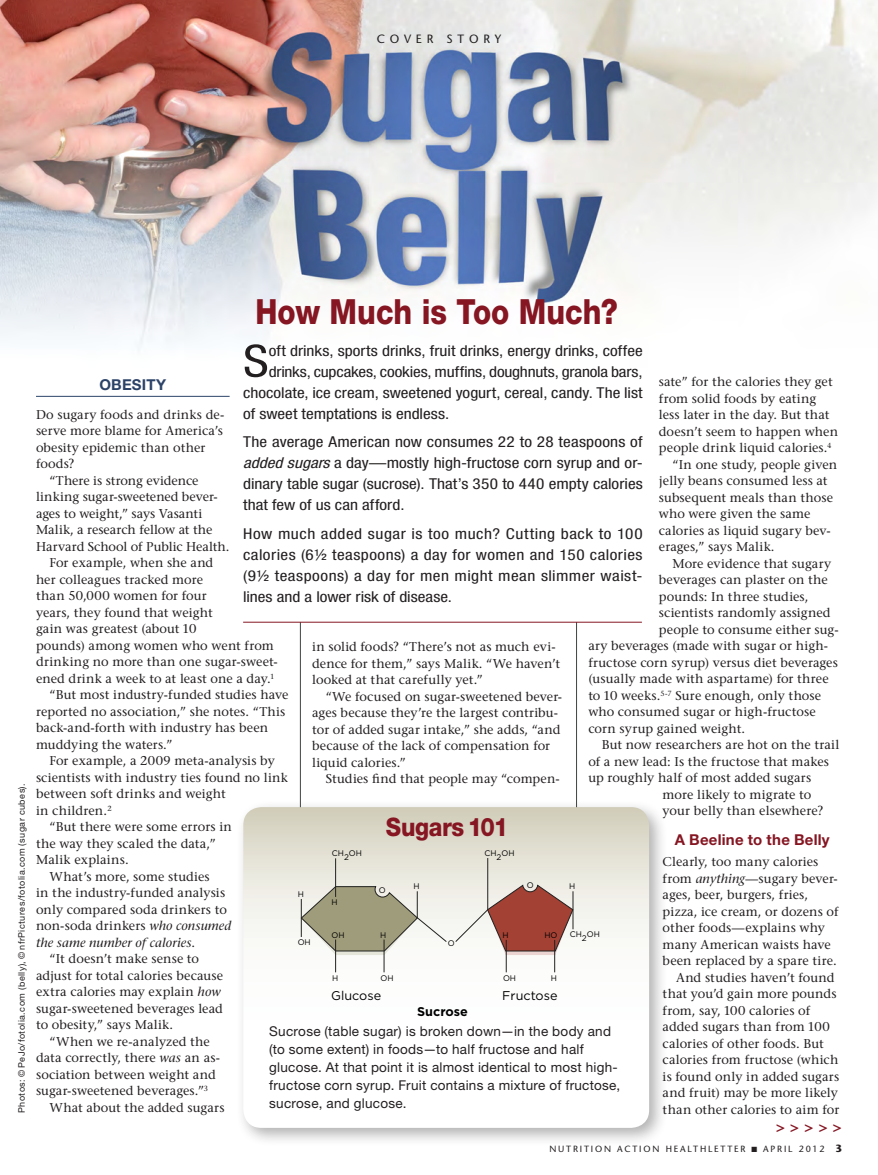
<style>
.page{position:relative;width:878px;height:1175px;background:#fff}
.page>*{position:absolute;margin:0;border:0;box-sizing:border-box;transform-origin:0 0}
.CS_Intro__3{font:condensed 44.4px "Helvetica Neue LT Std";color:#231f20;scale:1.15 1}
.CS_BIG_BOX_HEAD{font:800 34.8px "Helvetica Neue LT Std";color:#851622;scale:.86 1}
.CS_BOX_HEAD_1{font:800 25.5px "Helvetica Neue LT Std";letter-spacing:-.015em;color:#851622;scale:.9 1}
.CS_Intro__3-2{font:condensed 15px/21px "Helvetica Neue LT Std";color:#231f20;text-align:justify;scale:1.15 1}
.CS_Subhead_2{font:700 15px "Helvetica Neue LT Std";letter-spacing:.015em;color:#851622}
.CS_Subhead{font:700 15px "Helvetica Neue LT Std";letter-spacing:.015em;color:#2c4368}
.CS_Body_2{font:700 15px "Stone Sans Std";color:#851622}
.CS_Box_2{font:13.5px/18px "Helvetica Neue LT Std";letter-spacing:.02em;color:#231f20}
.Body_2_CS{font:500 12.75px/16.5px "Stone Serif Std";letter-spacing:.005em;color:#231f20}
.body_1{font:500 12.75px/16.5px "Stone Serif Std";letter-spacing:.01em;color:#231f20}
.t1{font:12.6px "Gotham HTF";color:#000}
.t2{font:700 12.6px "Gotham HTF";color:#000}
.t3{font:500 12px "Stone Sans Std";letter-spacing:.4em;color:#231f20}
.CS_credit{font:9px "Helvetica Neue LT Std";letter-spacing:.05em;color:#231f20}
.t4{font:500 9px "Stone Sans Std";letter-spacing:.2em;color:#231f20}
.t5{font:8.1px "Gotham HTF";color:#000}
.s1{font-style:italic}
.s2{font-weight:700;font-size:10.5px}
</style>
<div class="page">
<img style="left:0;top:0;width:878px;height:350px">
<hr style="left:576px;top:622px;width:1px;height:482px;background:#414243">
<hr style="left:300px;top:622px;width:1px;height:483px;background:#414243">
<hr style="left:36px;top:396px;width:194px;height:1px;background:#2c4368">
<hr style="left:243px;top:622px;width:399px;height:1px;background:#851622">
<div style="left:236px;top:799px;width:432px;height:348px;background:#231f20;opacity:.35"></div>
<svg style="left:243px;top:807px;width:406px;height:320px"></svg>
<hr style="left:487px;top:858px;width:1px;height:51px;background:#212120">
<hr style="left:335px;top:858px;width:1px;height:39px;background:#212120">
<hr style="left:335px;top:939px;width:1px;height:33px;background:#212120">
<hr style="left:383px;top:939px;width:1px;height:33px;background:#212120">
<hr style="left:506px;top:939px;width:1px;height:33px;background:#212120">
<hr style="left:554px;top:939px;width:1px;height:33px;background:#212120">
<svg style="left:300px;top:886px;width:147px;height:69px"></svg>
<svg style="left:454px;top:884px;width:119px;height:71px"></svg>
<p class="t3" style="left:376px;top:32px;width:126px">COVER STORY</p>
<p class="CS_credit" style="left:16px;top:1112px;width:331px;rotate:-90deg">Photos: © PeJo/fotolia.com (belly), © nfrPictures/fotolia.com (sugar cubes).</p>
<p class="CS_BIG_BOX_HEAD" style="left:255px;top:291px;width:423px">How Much is Too Much?</p>
<p class="CS_Intro__3" style="left:243px;top:335px;width:24px">S</p>
<p class="CS_Intro__3-2" style="left:269px;top:340px;width:327px">oft drinks, sports drinks, fruit drinks, energy drinks, coffee</p>
<p class="CS_Intro__3-2" style="left:269px;top:361px;width:326px">drinks, cupcakes, cookies, muffins, doughnuts, granola bars,</p>
<p class="CS_Intro__3-2" style="left:243px;top:382px;width:349px">chocolate, ice cream, sweetened yogurt, cereal, candy. The list</p>
<p class="CS_Intro__3-2" style="left:243px;top:403px;width:181px">of sweet temptations is endless.</p>
<p class="CS_Intro__3-2" style="left:243px;top:431px;width:349px">The average American now consumes 22 to 28 teaspoons of <span class="s1">added sugars</span> a day—mostly high-fructose corn syrup and or&shy;dinary table sugar (sucrose). That’s 350 to 440 empty calories that few of us can afford.</p>
<p class="CS_Intro__3-2" style="left:243px;top:523px;width:349px">How much added sugar is too much? Cutting back to 100 calories (6½ teaspoons) a day for women and 150 calories (9½ teaspoons) a day for men might mean slimmer waist&shy;lines and a lower risk of disease.</p>
<p class="Body_2_CS" style="left:659px;top:373px;width:181px">sate” for the calories they get from solid foods by eating less later in the day. But that doesn’t seem to happen when people drink liquid calories.<sup>4</sup></p>
<p class="Body_2_CS" style="left:659px;top:456px;width:180px;text-indent:14px">“In one study, people given jelly beans consumed less at subsequent meals than those who were given the same calories as liquid sugary bev&shy;erages,” says Malik.</p>
<p class="Body_2_CS" style="left:672px;top:555px;width:160px">More evidence that sugary</p>
<p class="Body_2_CS" style="left:659px;top:571px;width:170px">beverages can plaster on the</p>
<p class="Body_2_CS" style="left:659px;top:588px;width:151px">pounds: In three studies,</p>
<p class="Body_2_CS" style="left:659px;top:604px;width:173px">scientists randomly assigned</p>
<p class="Body_2_CS" style="left:659px;top:621px;width:181px">people to consume either sug-</p>
<p class="Body_2_CS" style="left:588px;top:637px;width:241px">ary beverages (made with sugar or high-</p>
<p class="Body_2_CS" style="left:588px;top:654px;width:251px">fructose corn syrup) versus diet beverages</p>
<p class="Body_2_CS" style="left:588px;top:670px;width:242px">(usually made with aspartame) for three</p>
<p class="Body_2_CS" style="left:588px;top:687px;width:234px">to 10 weeks.<sup>5-7</sup> Sure enough, only those</p>
<p class="Body_2_CS" style="left:588px;top:703px;width:229px">who consumed sugar or high-fructose</p>
<p class="Body_2_CS" style="left:588px;top:720px;width:158px">corn syrup gained weight.</p>
<p class="Body_2_CS" style="left:602px;top:736px;width:239px">But now researchers are hot on the trail</p>
<p class="Body_2_CS" style="left:588px;top:753px;width:242px">of a new lead: Is the fructose that makes</p>
<p class="Body_2_CS" style="left:588px;top:769px;width:224px">up roughly half of most added sugars</p>
<p class="Body_2_CS" style="left:662px;top:786px;width:150px">more likely to migrate to</p>
<p class="Body_2_CS" style="left:662px;top:802px;width:162px">your belly than elsewhere?</p>
<p class="CS_Subhead_2" style="left:674px;top:830px;width:156px">A Beeline to the Belly</p>
<p class="body_1" style="left:662px;top:853px;width:177px">Clearly, too many calories from <span class="s1">anything</span>—sugary bever&shy;ages, beer, burgers, fries, pizza, ice cream, or dozens of other foods—explains why many American waists have been replaced by a spare tire.</p>
<p class="Body_2_CS" style="left:662px;top:969px;width:178px;text-indent:14px">And studies haven’t found that you’d gain more pounds from, say, 100 calories of added sugars than from 100 calories of other foods. But calories from fructose (which is found only in added sugars and fruit) may be more likely than other calories to aim for</p>
<p class="CS_Subhead" style="left:99px;top:375px;width:68px">OBESITY</p>
<p class="body_1" style="left:36px;top:406px;width:190px">Do sugary foods and drinks de&shy;serve more blame for America’s obesity epidemic than other foods?</p>
<p class="Body_2_CS" style="left:36px;top:472px;width:195px;text-indent:14px">“There is strong evidence linking sugar-sweetened bever&shy;ages to weight,” says Vasanti<br>Malik, a research fellow at the<br>Harvard School of Public Health.</p>
<p class="Body_2_CS" style="left:36px;top:554px;width:243px;text-indent:14px">For example, when she and<br>her colleagues tracked more<br>than 50,000 women for four<br>years, they found that weight<br>gain was greatest (about 10<br>pounds) among women who went from drinking no more than one sugar-sweet&shy;ened drink a week to at least one a day.<sup>1</sup></p>
<p class="Body_2_CS" style="left:36px;top:686px;width:254px;text-indent:14px">“But most industry-funded studies have reported no association,” she notes. “This back-and-forth with industry has been muddying the waters.”</p>
<p class="Body_2_CS" style="left:36px;top:752px;width:253px;text-indent:14px">For example, a 2009 meta-analysis by scientists with industry ties found no link between soft drinks and weight<br>in children.<sup>2</sup></p>
<p class="Body_2_CS" style="left:36px;top:818px;width:197px;text-indent:14px">“But there were some errors in the way they scaled the data,”<br>Malik explains.</p>
<p class="Body_2_CS" style="left:36px;top:868px;width:197px;text-indent:14px">What’s more, some studies<br>in the industry-funded analysis only compared soda drinkers to non-soda drinkers <span class="s1">who consumed the same number of calories</span>.</p>
<p class="Body_2_CS" style="left:36px;top:950px;width:188px;text-indent:14px">“It doesn’t make sense to adjust for total calories because extra calories may explain <span class="s1">how </span>sugar-sweetened beverages lead to obesity,” says Malik.</p>
<p class="Body_2_CS" style="left:36px;top:1033px;width:185px;text-indent:14px">“When we re-analyzed the data correctly, there <span class="s1">was</span> an as&shy;sociation between weight and sugar-sweetened beverages.”<sup>3</sup></p>
<p class="Body_2_CS" style="left:50px;top:1099px;width:176px">What about the added sugars</p>
<p class="Body_2_CS" style="left:312px;top:638px;width:249px">in solid foods? “There’s not as much evi&shy;dence for them,” says Malik. “We haven’t looked at that carefully yet.”</p>
<p class="Body_2_CS" style="left:312px;top:688px;width:251px;text-indent:13px">“We focused on sugar-sweetened bever&shy;ages because they’re the largest contribu&shy;tor of added sugar intake,” she adds, “and because of the lack of compensation for liquid calories.”</p>
<p class="Body_2_CS" style="left:326px;top:770px;width:235px">Studies find that people may “compen-</p>
<p class="CS_BOX_HEAD_1" style="left:386px;top:811px;width:137px">Sugars 101</p>
<p class="t5" style="left:484px;top:848px;width:32px">CH2OH</p>
<p class="t5" style="left:332px;top:848px;width:32px">CH2OH</p>
<p class="t5" style="left:526px;top:881px;width:8px">O</p>
<p class="t5" style="left:413px;top:881px;width:8px">H</p>
<p class="t5" style="left:569px;top:881px;width:8px">H</p>
<p class="t5" style="left:379px;top:885px;width:8px">O</p>
<p class="t5" style="left:298px;top:889px;width:8px">H</p>
<p class="t5" style="left:331px;top:897px;width:8px">H</p>
<p class="t5" style="left:569px;top:929px;width:32px">CH2OH</p>
<p class="t5" style="left:331px;top:930px;width:15px">OH</p>
<p class="t5" style="left:380px;top:930px;width:8px">H</p>
<p class="t5" style="left:502px;top:930px;width:8px">H</p>
<p class="t5" style="left:544px;top:930px;width:15px">HO</p>
<p class="t5" style="left:298px;top:937px;width:15px">OH</p>
<p class="t5" style="left:447px;top:938px;width:8px">O</p>
<p class="t5" style="left:332px;top:973px;width:8px">H</p>
<p class="t5" style="left:380px;top:973px;width:15px">OH</p>
<p class="t5" style="left:551px;top:973px;width:8px">H</p>
<p class="t1" style="left:331px;top:988px;width:51px">Glucose</p>
<p class="t1" style="left:502px;top:988px;width:57px">Fructose</p>
<p class="t2" style="left:417px;top:1004px;width:52px">Sucrose</p>
<p class="t5" style="left:503px;top:973px;width:15px">OH</p>
<p class="CS_Box_2" style="left:269px;top:1022px;width:352px">Sucrose (table sugar) is broken down—in the body and (to some extent) in foods—to half fructose and half glucose. At that point it is almost identical to most high&shy;fructose corn syrup. Fruit contains a mixture of fructose, sucrose, and glucose.</p>
<p class="CS_Body_2" style="left:775px;top:1117px;width:68px">&gt; &gt; &gt; &gt; &gt;</p>
<p class="t4" style="left:549px;top:1143px;width:294px">NUTRITION ACTION HEALTHLETTER ■ APRIL 2012 <span class="s2">3</span></p>
</div>
